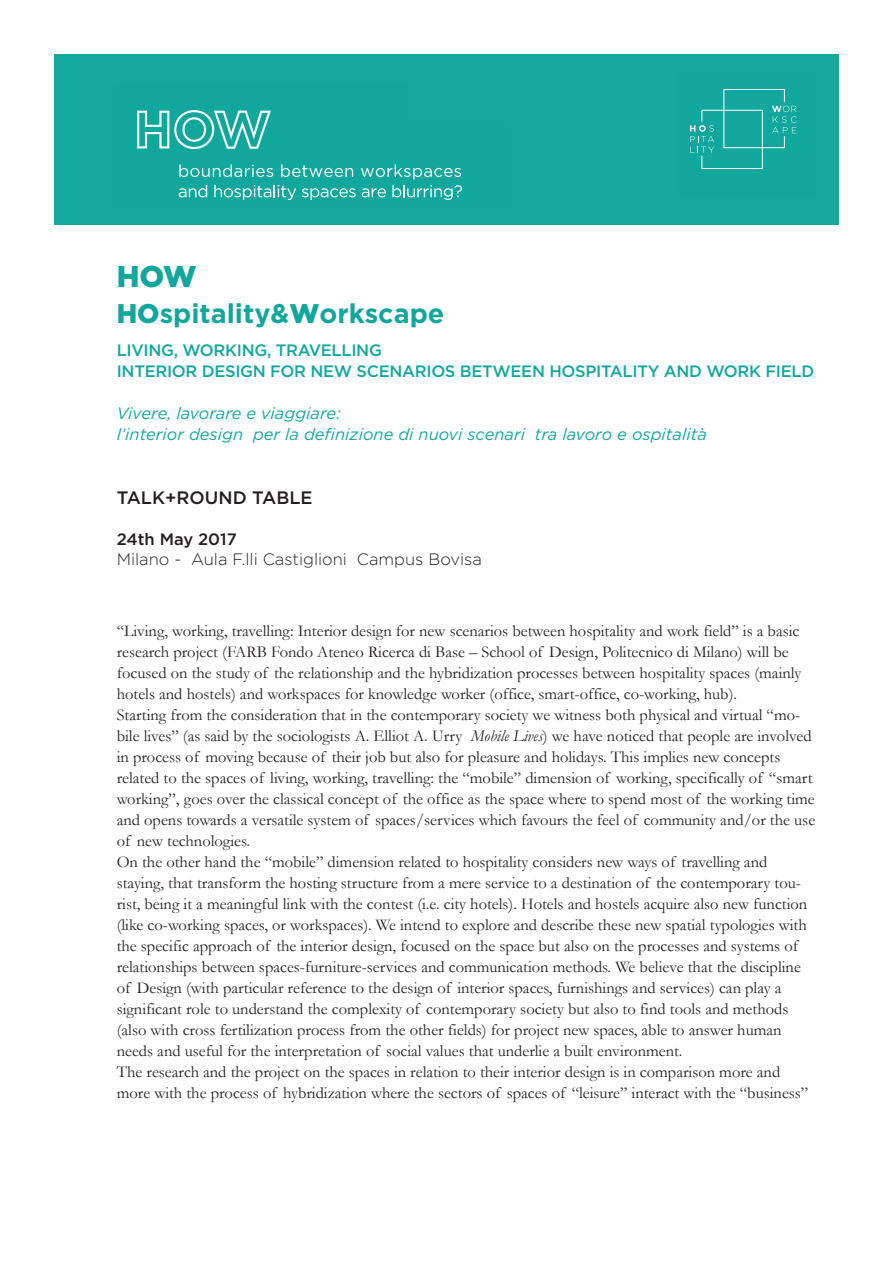
<style>
.page{position:relative;width:893px;height:1263px;background:#fff}
.page>*{position:absolute;margin:0;border:0;box-sizing:border-box;transform-origin:0 0}
.t1{font:900 30px "Gotham";color:#12a79d}
.t2{font:700 27px "Gotham";color:#12a79d}
.t3{font:500 18px "Gotham";color:#231f20}
.t4{font:16.5px/21px "Garamond";color:#231f20}
.t5{font:italic 16.5px "Gotham";color:#12a79d}
.t6{font:500 16.5px "Gotham";letter-spacing:-.02em;color:#12a79d}
.t7{font:300 16.5px "Gotham";color:#231f20}
.t8{font:500 16.5px "Gotham";color:#231f20}
.s1{font-weight:900}
.s2{font-style:italic}
</style>
<div class="page">
<div style="left:54px;top:54px;width:785px;height:170px;background:#12a89d"></div>
<svg style="left:690px;top:89px;width:107px;height:80px"></svg>
<svg style="left:137px;top:110px;width:134px;height:40px"></svg>
<svg style="left:179px;top:164px;width:283px;height:36px"></svg>
<p class="t1" style="left:117px;top:256px;width:82px">HOW</p>
<p class="t2" style="left:117px;top:296px;width:329px"><span class="s1">HO</span>spitality&amp;<span class="s1">W</span>orkscape</p>
<p class="t6" style="left:117px;top:340px;width:267px">LIVING, WORKING, TRAVELLING</p>
<p class="t6" style="left:117px;top:361px;width:699px">INTERIOR DESIGN FOR NEW SCENARIOS BETWEEN HOSPITALITY AND WORK FIELD</p>
<p class="t5" style="left:117px;top:403px;width:225px">Vivere, lavorare e viaggiare:</p>
<p class="t5" style="left:535px;top:424px;width:173px">tra lavoro e ospitalità</p>
<p class="t5" style="left:253px;top:424px;width:273px">per la definizione di nuovi scenari</p>
<p class="t5" style="left:117px;top:424px;width:128px">’l interior design</p>
<p class="t3" style="left:117px;top:486px;width:197px">TALK+ROUND TABLE</p>
<p class="t8" style="left:117px;top:528px;width:121px">24th May 2017</p>
<p class="t7" style="left:117px;top:548px;width:66px">Milano -</p>
<p class="t7" style="left:191px;top:548px;width:158px">Aula .Flli Castiglioni</p>
<p class="t7" style="left:357px;top:548px;width:126px">Campus Bovisa</p>
<p class="t4" style="left:117px;top:620px;width:686px">“Living, working, travelling: Interior design for new scenarios between hospitality and work field” ais basic research project (FARB Fondo Ateneo Ricerca di Base – School of Design, Politecnico di Milano) will be focused on the study of the relationship and the hybridization processes between hospitality spaces (mainly hotels and hostels) and workspaces for knowledge worker (office, smart-office, co-working, hub .(</p>
<p class="t4" style="left:471px;top:725px;width:342px"><span class="s2">Mobile Lives</span>) we have noticed that people are involved</p>
<p class="t4" style="left:117px;top:704px;width:685px">Starting from the consideration that in the contemporary society we witness both physical and virtual “mo-</p>
<p class="t4" style="left:117px;top:746px;width:700px">in process of moving because of their job but also for pleasure and holidays. This implies new concepts related to the spaces of living, working, travelling: the “mobile” dimension of working, specifically of “smart working ,” goes over the classical concept of the office as the space where to spend most of the working time and opens towards a versatile system of spaces/services which favours the feel of community and/or the use of new technologies.</p>
<p class="t4" style="left:117px;top:851px;width:652px">On the other hand the “mobile” dimension related to hospitality considers new ways of travelling and</p>
<p class="t4" style="left:117px;top:893px;width:692px">rist, being ait meaningful link with the contest .e. i( city hotels .) Hotels and hostels acquire also new function</p>
<p class="t4" style="left:117px;top:725px;width:347px">bile lives” (as said by the sociologists A. Elliot A. Urry</p>
<p class="t4" style="left:117px;top:872px;width:686px">staying, that transform the hosting structure from a mere service to a destination of the contemporary tou-</p>
<p class="t4" style="left:117px;top:914px;width:692px">(like co-working spaces, or workspaces .) We intend to explore and describe these new spatial typologies with the specific approach of the interior design, focused on the space but also on the processes and systems of relationships between spaces-furniture-services and communication methods. We believe that the discipline of Design (with particular reference to the design of interior spaces, furnishings and services) can play a</p>
<p class="t4" style="left:117px;top:998px;width:673px">significant role to understand the complexity of contemporary society but also to find tools and methods (also with cross fertilization process from the other fields) for project new spaces, able to answer human needs and useful for the interpretation of social values that underlie a built environment.</p>
<p class="t4" style="left:117px;top:1061px;width:693px">The research and the project on the spaces in relation to their interior design inis comparison more and more with the process of hybridization where the sectors of spaces of “leisure” interact with the “business“</p>
</div>
